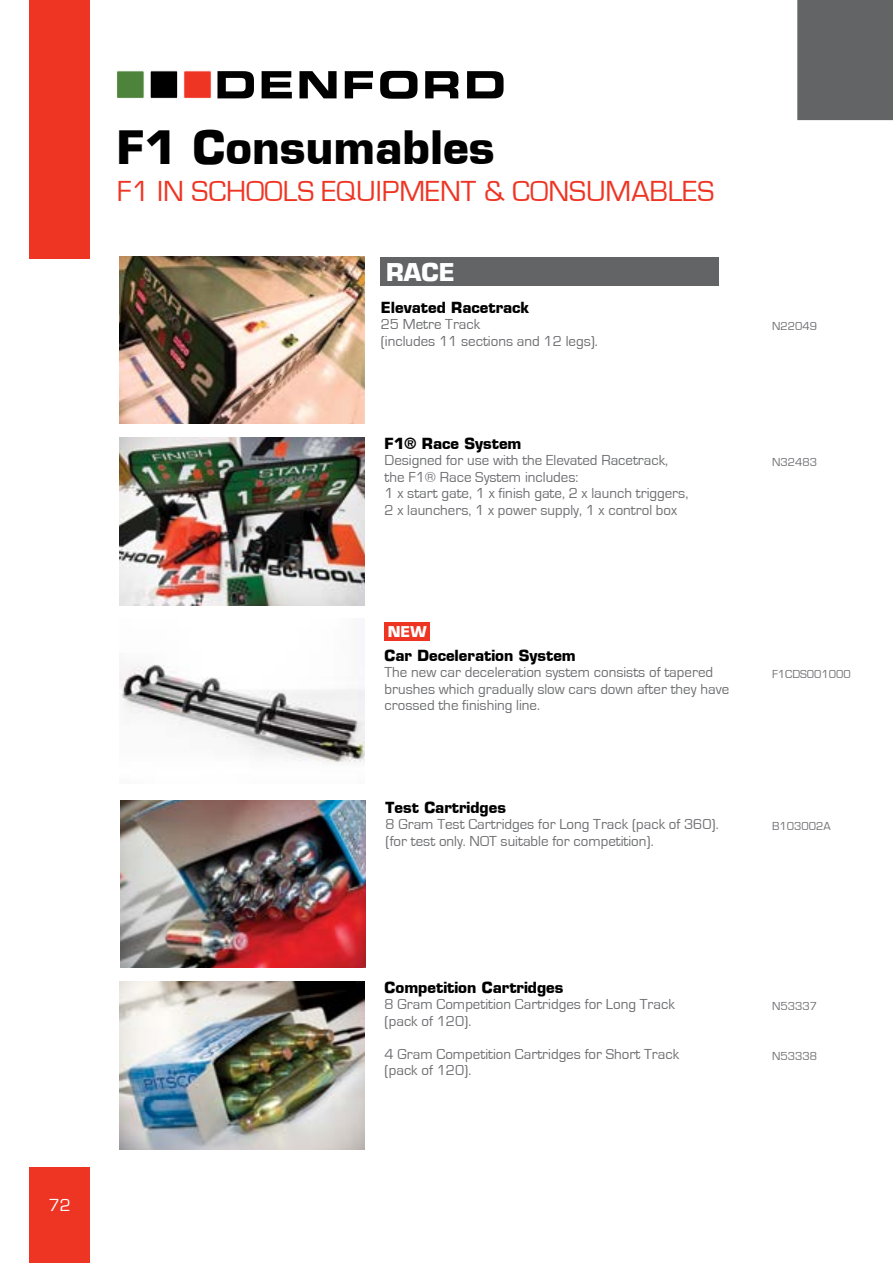
<style>
.page{position:relative;width:893px;height:1263px;background:#fff}
.page>*{position:absolute;margin:0;border:0;box-sizing:border-box;transform-origin:0 0}
.t1{font:700 44.85px "Eurostile";color:#000}
.t2{font:30px "Eurostile";color:#ee3524}
.t3{font:700 24px "Eurostile";color:#fff}
.t4{font:18px "Eurostile";color:#fff}
.t5{font:15px/16.5px "Eurostile";color:#6d6e71}
.t6{font:700 15px "Eurostile";color:#000}
.t7{font:700 14.55px "Eurostile";color:#fff}
.t8{font:12px "Eurostile";color:#6d6e71}
</style>
<div class="page">
<div style="left:797px;top:0;width:96px;height:121px;background:#636466"></div>
<div style="left:30px;top:1167px;width:60px;height:96px;background:#ee3524"></div>
<div style="left:30px;top:0;width:60px;height:258px;background:#ee3524"></div>
<svg style="left:117px;top:70px;width:137px;height:29px"></svg>
<svg style="left:262px;top:71px;width:30px;height:27px"></svg>
<svg style="left:299px;top:71px;width:38px;height:27px"></svg>
<svg style="left:345px;top:71px;width:28px;height:27px"></svg>
<svg style="left:380px;top:71px;width:37px;height:28px"></svg>
<svg style="left:425px;top:71px;width:33px;height:27px"></svg>
<svg style="left:467px;top:71px;width:37px;height:27px"></svg>
<img style="left:120px;top:438px;width:245px;height:167px">
<img style="left:120px;top:664px;width:245px;height:99px">
<img style="left:121px;top:800px;width:245px;height:168px">
<img style="left:120px;top:982px;width:245px;height:167px">
<img style="left:120px;top:256px;width:245px;height:168px">
<div style="left:381px;top:257px;width:338px;height:29px;background:#636466"></div>
<div style="left:385px;top:622px;width:45px;height:19px;background:#ee3524"></div>
<h1 class="t1" style="left:117px;top:119px;width:379px">F1 Consumables</h1>
<h2 class="t2" style="left:117px;top:175px;width:599px">F1 IN SCHOOLS EQUIPMENT &amp; CONSUMABLES</h2>
<h3 class="t3" style="left:386px;top:257px;width:70px">RACE</h3>
<p class="t6" style="left:381px;top:298px;width:150px">Elevated Racetrack</p>
<p class="t5" style="left:381px;top:316px;width:219px">25 Metre Track<br>(includes 11 sections and 12 legs).</p>
<p class="t6" style="left:385px;top:434px;width:138px">F1® Race System</p>
<p class="t5" style="left:385px;top:452px;width:305px">Designed for use with the Elevated Racetrack, the F1® Race System includes:<br>1 x start gate, 1 x finish gate, 2 x launch triggers, 2 x launchers, 1 x power supply, 1 x control box</p>
<p class="t7" style="left:388px;top:623px;width:40px">NEW</p>
<p class="t6" style="left:385px;top:646px;width:193px">Car Deceleration System</p>
<p class="t5" style="left:385px;top:664px;width:346px">The new car deceleration system consists of tapered brushes which gradually slow cars down after they have crossed the finishing line.</p>
<p class="t6" style="left:386px;top:798px;width:122px">Test Cartridges</p>
<p class="t5" style="left:386px;top:816px;width:335px">8 Gram Test Cartridges for Long Track (pack of 360). (for test only. NOT suitable for competition).</p>
<p class="t8" style="left:772px;top:319px;width:47px">N22049</p>
<p class="t8" style="left:772px;top:456px;width:47px">N32483</p>
<p class="t8" style="left:772px;top:667px;width:80px">F1CDS001000</p>
<p class="t8" style="left:772px;top:820px;width:60px">B103002A</p>
<p class="t4" style="left:49px;top:1195px;width:24px">72</p>
<p class="t6" style="left:385px;top:978px;width:180px">Competition Cartridges</p>
<p class="t5" style="left:385px;top:996px;width:292px">8 Gram Competition Cartridges for Long Track (pack of 120).</p>
<p class="t5" style="left:385px;top:1046px;width:296px">4 Gram Competition Cartridges for Short Track (pack of 120).</p>
<p class="t8" style="left:772px;top:1000px;width:47px">N53337</p>
<p class="t8" style="left:772px;top:1049px;width:47px">N53338</p>
</div>
